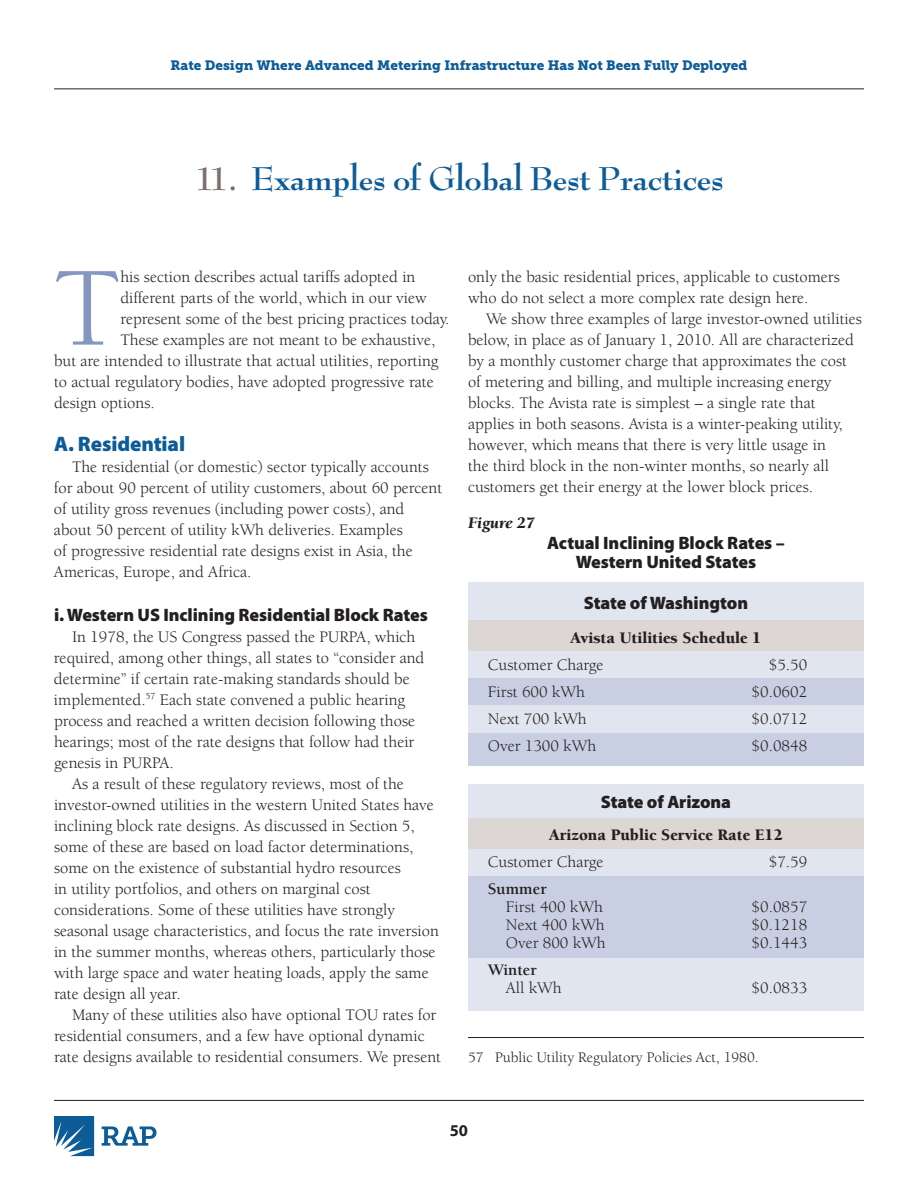
<style>
.page{position:relative;width:918px;height:1188px;background:#fff}
.page>*{position:absolute;margin:0;border:0;box-sizing:border-box;transform-origin:0 0}
.t1{font:115.65px "Berkeley Std";color:#8597c1}
.t2{font:700 36px "Bernhard Modern Std";letter-spacing:-.01em;color:#0d5c98}
.t3{font:900 21px "Myriad Pro";letter-spacing:-.005em;color:#0d5c98}
.t4{font:900 18px/19.5px "Myriad Pro";letter-spacing:-.005em;color:#231f20;text-align:center}
.t5{font:16.5px/21px "Berkeley Std";color:#231f20}
.t6{font:900 16.5px "Berkeley Std";color:#231f20}
.t7{font:700 16.5px "Berkeley Std";color:#231f20}
.t8{font:italic 900 16.5px "Berkeley Std";color:#231f20}
.t9{font:700 16.5px "Myriad Pro";color:#231f20}
.t10{font:15px "Berkeley Std";color:#231f20}
.t11{font:13.5px "Museo Slab 900";color:#0d5c98}
.s1{color:#7c6f6c}
</style>
<div class="page">
<hr style="left:54px;top:1100px;width:810px;height:1px;background:#231f20">
<hr style="left:54px;top:88px;width:810px;height:1px;background:#231f20">
<svg style="left:54px;top:1116px;width:40px;height:40px"></svg>
<svg style="left:102px;top:1126px;width:55px;height:20px"></svg>
<hr style="left:468px;top:1037px;width:396px;height:1px;background:#231f20">
<div style="left:468px;top:583px;width:396px;height:183px;background:#e1e5ef"></div>
<div style="left:468px;top:784px;width:396px;height:227px;background:#e1e5ef"></div>
<div style="left:468px;top:678px;width:396px;height:27px;background:#c9cfe3"></div>
<div style="left:468px;top:733px;width:396px;height:33px;background:#c9cfe3"></div>
<div style="left:468px;top:876px;width:396px;height:81px;background:#c9cfe3"></div>
<div style="left:468px;top:621px;width:396px;height:30px;background:#dcd7d5"></div>
<div style="left:468px;top:818px;width:396px;height:30px;background:#dcd7d5"></div>
<p class="t11" style="left:171px;top:57px;width:578px">Rate Design Where Advanced Metering Infrastructure Has Not Been Fully Deployed</p>
<h2 class="t2" style="left:194px;top:160px;width:531px"><span class="s1">11.</span> Examples of Global Best Practices</h2>
<h1 class="t1" style="left:54px;top:246px;width:68px">T</h1>
<p class="t5" style="left:120px;top:266px;width:297px">his section describes actual tariffs adopted in</p>
<p class="t5" style="left:120px;top:287px;width:308px">different parts of the world, which in our view</p>
<p class="t5" style="left:120px;top:308px;width:331px">represent some of the best pricing practices today.</p>
<p class="t5" style="left:120px;top:329px;width:317px">These examples are not meant to be exhaustive,</p>
<p class="t5" style="left:54px;top:350px;width:386px">but are intended to illustrate that actual utilities, reporting</p>
<p class="t5" style="left:54px;top:371px;width:381px">to actual regulatory bodies, have adopted progressive rate</p>
<p class="t5" style="left:54px;top:392px;width:102px">design options.</p>
<p class="t3" style="left:54px;top:432px;width:133px">A. Residential</p>
<p class="t5" style="left:54px;top:457px;width:390px;text-indent:18px">The residential (or domestic) sector typically accounts for about 90 percent of utility customers, about 60 percent of utility gross revenues (including power costs), and about 50 percent of utility kWh deliveries. Examples<br>of progressive residential rate designs exist in Asia, the Americas, Europe, and Africa.</p>
<p class="t4" style="left:54px;top:605px;width:375px">i. Western US Inclining Residential Block Rates</p>
<p class="t5" style="left:54px;top:626px;width:372px;text-indent:18px">In 1978, the US Congress passed the PURPA, which required, among other things, all states to “consider and determine” if certain rate-making standards should be implemented.<sup>57</sup> Each state convened a public hearing process and reached a written decision following those hearings; most of the rate designs that follow had their genesis in PURPA.</p>
<p class="t5" style="left:54px;top:773px;width:386px;text-indent:18px">As a result of these regulatory reviews, most of the investor-owned utilities in the western United States have inclining block rate designs. As discussed in Section 5, some of these are based on load factor determinations, some on the existence of substantial hydro resources<br>in utility portfolios, and others on marginal cost considerations. Some of these utilities have strongly seasonal usage characteristics, and focus the rate inversion in the summer months, whereas others, particularly those with large space and water heating loads, apply the same rate design all year.</p>
<p class="t5" style="left:54px;top:1004px;width:389px;text-indent:18px">Many of these utilities also have optional TOU rates for residential consumers, and a few have optional dynamic rate designs available to residential consumers. We present</p>
<p class="t5" style="left:468px;top:266px;width:373px">only the basic residential prices, applicable to customers who do not select a more complex rate design here.</p>
<p class="t5" style="left:468px;top:308px;width:396px;text-indent:18px">We show three examples of large investor-owned utilities below, in place as of January 1, 2010. All are characterized by a monthly customer charge that approximates the cost of metering and billing, and multiple increasing energy blocks. The Avista rate is simplest – a single rate that applies in both seasons. Avista is a winter-peaking utility, however, which means that there is very little usage in<br>the third block in the non-winter months, so nearly all customers get their energy at the lower block prices.</p>
<p class="t8" style="left:468px;top:514px;width:68px">Figure 27</p>
<p class="t4" style="left:547px;top:533px;width:239px">Actual Inclining Block Rates –<br>Western United States</p>
<p class="t4" style="left:584px;top:593px;width:166px">State of Washington</p>
<p class="t6" style="left:571px;top:629px;width:192px">Avista Utilities Schedule 1</p>
<p class="t5" style="left:488px;top:654px;width:117px">Customer Charge</p>
<p class="t5" style="left:769px;top:654px;width:40px">$5.50</p>
<p class="t5" style="left:488px;top:681px;width:99px">First 600 kWh</p>
<p class="t5" style="left:752px;top:681px;width:57px">$0.0602</p>
<p class="t5" style="left:488px;top:708px;width:101px">Next 700 kWh</p>
<p class="t5" style="left:752px;top:708px;width:57px">$0.0712</p>
<p class="t5" style="left:488px;top:735px;width:110px">Over 1300 kWh</p>
<p class="t5" style="left:752px;top:735px;width:57px">$0.0848</p>
<p class="t4" style="left:601px;top:793px;width:132px">State of Arizona</p>
<p class="t6" style="left:549px;top:826px;width:235px">Arizona Public Service Rate E12</p>
<p class="t5" style="left:488px;top:851px;width:117px">Customer Charge</p>
<p class="t5" style="left:769px;top:851px;width:40px">$7.59</p>
<p class="t7" style="left:488px;top:880px;width:60px">Summer</p>
<p class="t5" style="left:506px;top:896px;width:99px">First 400 kWh</p>
<p class="t5" style="left:752px;top:896px;width:57px">$0.0857</p>
<p class="t5" style="left:506px;top:914px;width:101px">Next 400 kWh</p>
<p class="t5" style="left:752px;top:914px;width:57px">$0.1218</p>
<p class="t5" style="left:506px;top:932px;width:101px">Over 800 kWh</p>
<p class="t5" style="left:752px;top:932px;width:57px">$0.1443</p>
<p class="t7" style="left:488px;top:961px;width:51px">Winter</p>
<p class="t5" style="left:506px;top:977px;width:57px">All kWh</p>
<p class="t5" style="left:752px;top:977px;width:57px">$0.0833</p>
<p class="t10" style="left:468px;top:1050px;width:292px">57 Public Utility Regulatory Policies Act, 1980.</p>
<p class="t9" style="left:450px;top:1121px;width:20px">50</p>
</div>
